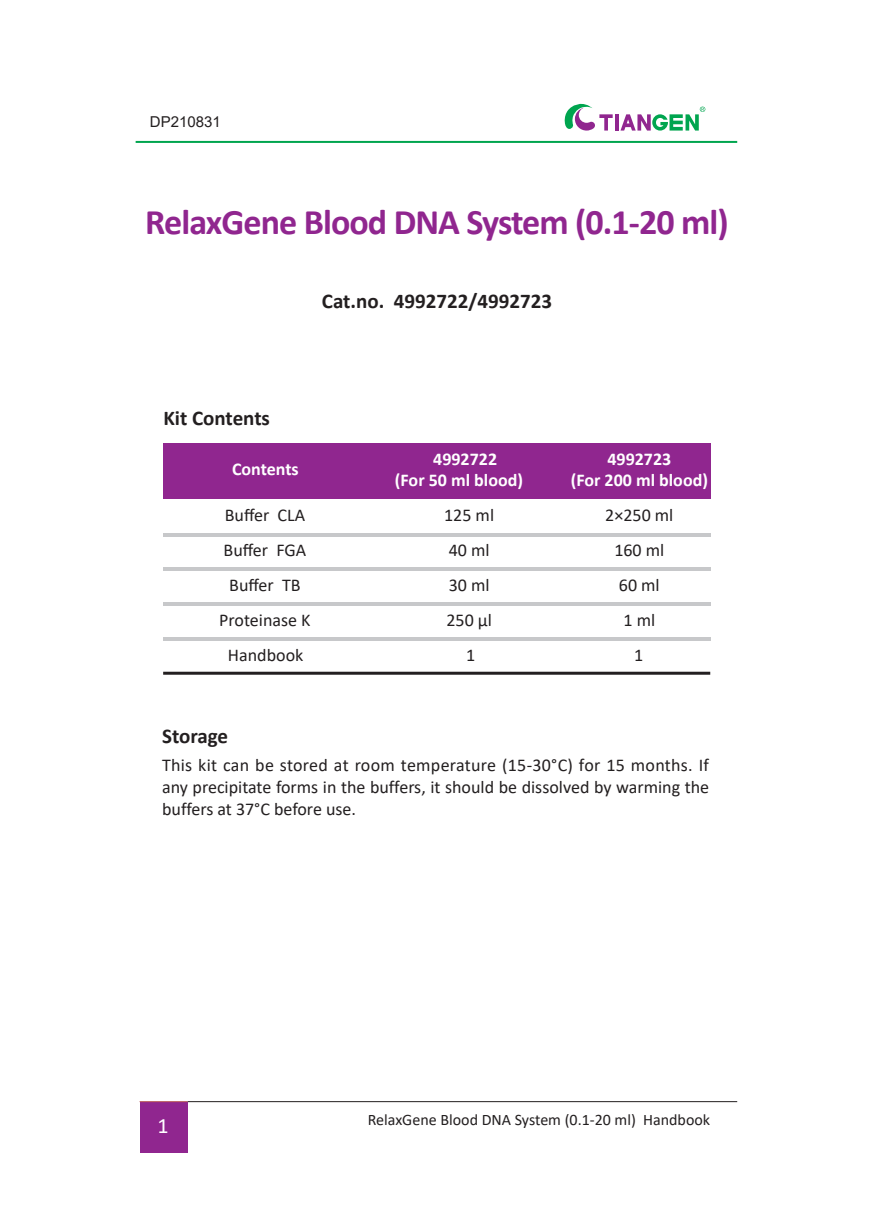
<style>
.page{position:relative;width:874px;height:1225px;background:#fff}
.page>*{position:absolute;margin:0;border:0;box-sizing:border-box;transform-origin:0 0}
.t1{font:700 36px "Calibri";letter-spacing:-.025em;color:#90268f}
.t2{font:22px "Calibri";color:#fff}
.t3{font:700 21px "Calibri";color:#231f20}
.t4{font:18px/21.6px "Calibri";color:#231f20;text-align:justify}
.t5{font:700 18px "Calibri";color:#fff}
.t6{font:16px "Calibri";color:#231f20}
.t7{font:15px "Arial";color:#231f20}
</style>
<div class="page">
<hr style="left:135px;top:141px;width:601px;height:2px;background:#00a54f">
<hr style="left:615px;top:114px;width:3px;height:17px;background:#90268f">
<svg style="left:564px;top:104px;width:48px;height:27px"></svg>
<svg style="left:620px;top:107px;width:85px;height:24px"></svg>
<hr style="left:187px;top:1101px;width:549px;height:1px;background:#231f20">
<div style="left:139px;top:1102px;width:48px;height:51px;background:#90268f"></div>
<hr style="left:139px;top:1101px;width:48px;height:1px;background:#b65356">
<div style="left:163px;top:443px;width:547px;height:56px;background:#90268f"></div>
<hr style="left:163px;top:533px;width:547px;height:3px;background:#c7c8ca">
<hr style="left:163px;top:602px;width:547px;height:3px;background:#c7c8ca">
<hr style="left:163px;top:637px;width:547px;height:3px;background:#c7c8ca">
<hr style="left:163px;top:568px;width:547px;height:3px;background:#c7c8ca">
<hr style="left:163px;top:671px;width:547px;height:3px;background:#231f20">
<p class="t7" style="left:150px;top:112px;width:72px">DP210831</p>
<h1 class="t1" style="left:145px;top:197px;width:584px">RelaxGene Blood DNA System (0.1-20 ml)</h1>
<p class="t3" style="left:322px;top:286px;width:231px">Cat.no. 4992722/4992723</p>
<p class="t3" style="left:163px;top:404px;width:108px">Kit Contents</p>
<p class="t5" style="left:232px;top:456px;width:68px">Contents</p>
<p class="t5" style="left:433px;top:446px;width:65px">4992722</p>
<p class="t5" style="left:607px;top:446px;width:65px">4992723</p>
<p class="t5" style="left:394px;top:468px;width:130px">(For 50 ml blood)</p>
<p class="t5" style="left:570px;top:468px;width:139px">(For 200 ml blood)</p>
<p class="t4" style="left:225px;top:504px;width:82px">Buffer CLA</p>
<p class="t4" style="left:444px;top:504px;width:51px">125 ml</p>
<p class="t4" style="left:605px;top:504px;width:70px">2×250 ml</p>
<p class="t4" style="left:223px;top:539px;width:84px">Buffer FGA</p>
<p class="t4" style="left:448px;top:539px;width:42px">40 ml</p>
<p class="t4" style="left:614px;top:539px;width:51px">160 ml</p>
<p class="t4" style="left:229px;top:574px;width:73px">Buffer TB</p>
<p class="t4" style="left:448px;top:574px;width:42px">30 ml</p>
<p class="t4" style="left:618px;top:574px;width:42px">60 ml</p>
<p class="t4" style="left:219px;top:608px;width:93px">Proteinase K</p>
<p class="t4" style="left:446px;top:608px;width:47px">250 μl</p>
<p class="t4" style="left:623px;top:608px;width:33px">1 ml</p>
<p class="t4" style="left:228px;top:643px;width:77px">Handbook</p>
<p class="t4" style="left:466px;top:643px;width:11px">1</p>
<p class="t4" style="left:634px;top:643px;width:11px">1</p>
<p class="t3" style="left:162px;top:721px;width:67px">Storage</p>
<p class="t4" style="left:162px;top:754px;width:548px">This kit can be stored at room temperature (15-30°C) for 15 months. If any precipitate forms in the buffers, it should be dissolved by warming the buffers at 37°C before use.</p>
<p class="t2" style="left:157px;top:1110px;width:13px">1</p>
<p class="t6" style="left:367px;top:1108px;width:344px">RelaxGene Blood DNA System (0.1-20 ml) Handbook</p>
</div>
